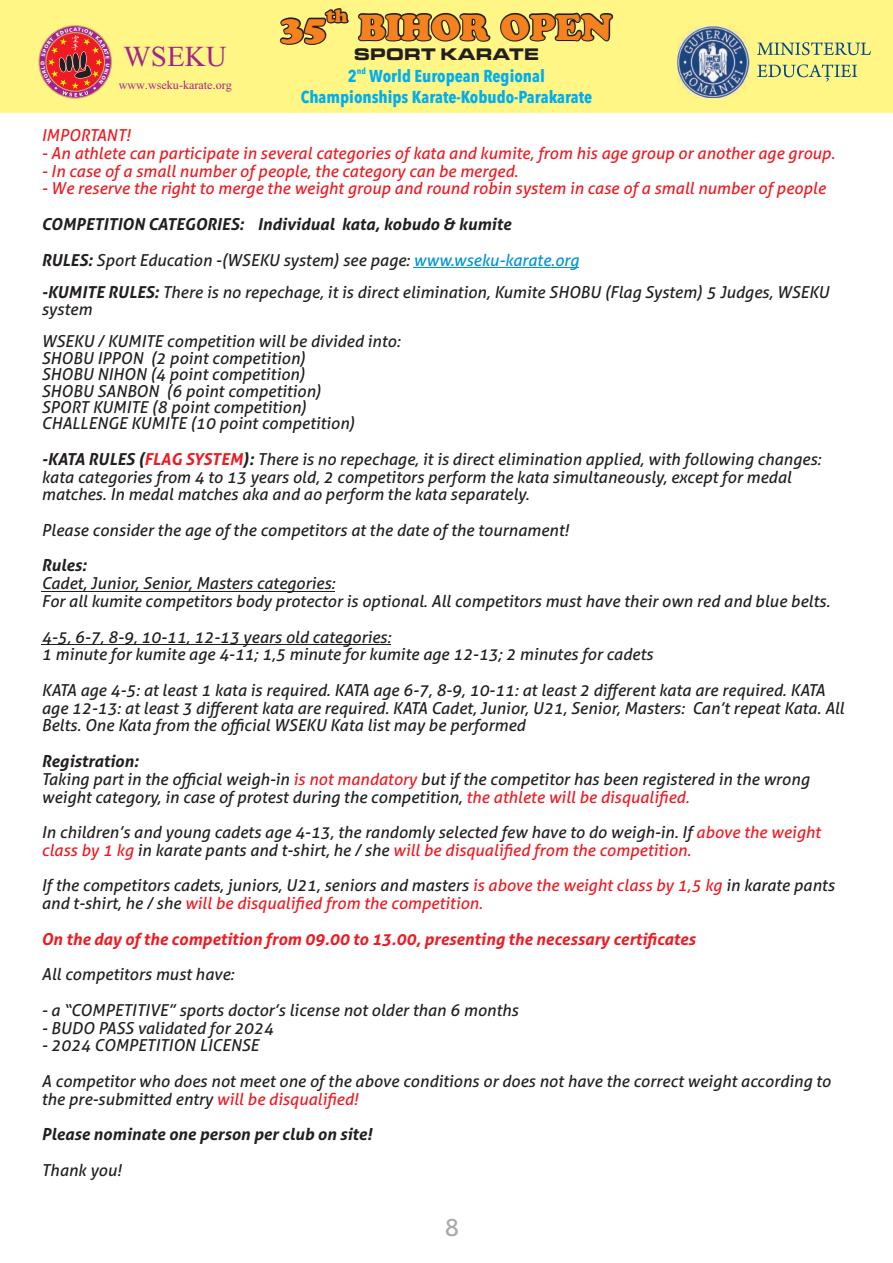
<style>
.page{position:relative;width:893px;height:1263px;background:#fff}
.page>*{position:absolute;margin:0;border:0;box-sizing:border-box;transform-origin:0 0}
.t1{font:36px "Aparajita";color:#a3238e}
.t2{font:35.7px "Cooper Black Std";color:#f5821f}
.t3{font:24px "Aller";color:#a7a9ac}
.t4{font:17.85px "Cooper Black Std";color:#f5821f}
.t5{font:17.4px "Microgramma Bol Ext CE";letter-spacing:.055em;color:#231f20}
.t6{font:700 condensed 17.1px/20.7px "Avenir Next LT Pro";color:#00aeef;text-align:center}
.t7{font:italic 16.5px/17.7px "Aller";color:#231f20}
.t8{font:italic 16.5px "Aller";color:#ed1c24}
.t9{font:italic 700 16.5px/35.5px "Aller";color:#231f20}
.t10{font:italic 700 16.5px "Aller";color:#ed1c24}
.t11{font:15px "Aparajita";color:#a3238e}
.t12{font:700 condensed 8.55px "Avenir Next LT Pro";color:#00aeef}
.s1{font-weight:400}
.s2{font-weight:400;color:#0095da}
.s3{font-weight:700}
.s4{font-weight:700;color:#ed1c24}
.s5{color:#ed1c24}
.s6{font-weight:400;color:#ed1c24}
</style>
<div class="page">
<hr style="left:414px;top:267px;width:165px;height:1px;background:#0095da">
<hr style="left:41px;top:591px;width:294px;height:1px;background:#231f20">
<hr style="left:41px;top:644px;width:350px;height:1px;background:#231f20">
<div style="left:0;top:0;width:893px;height:112px;background:#fff685"></div>
<img style="left:677px;top:26px;width:72px;height:72px">
<svg style="left:757px;top:42px;width:114px;height:40px"></svg>
<svg style="left:279px;top:8px;width:71px;height:105px"></svg>
<svg style="left:357px;top:12px;width:135px;height:101px"></svg>
<svg style="left:500px;top:12px;width:114px;height:30px"></svg>
<svg style="left:38px;top:25px;width:74px;height:74px"></svg>
<h1 class="t1" style="left:124px;top:40px;width:105px">WSEKU</h1>
<p class="t11" style="left:119px;top:78px;width:115px">www.wseku-karate.org</p>
<p class="t4" style="left:326px;top:9px;width:23px">th</p>
<h2 class="t2" style="left:281px;top:15px;width:333px">35 BIHOR OPEN</h2>
<p class="t5" style="left:354px;top:46px;width:185px">SPORT KARATE</p>
<p class="t12" style="left:357px;top:67px;width:11px">nd</p>
<p class="t6" style="left:301px;top:67px;width:293px">2 World European Regional<br>Championships Karate-Kobudo-Parakarate</p>
<p class="t8" style="left:41px;top:129px;width:90px">IMPORTANT!</p>
<p class="t8" style="left:41px;top:147px;width:795px">- An athlete can participate in several categories of kata and kumite, from his age group or another age group.</p>
<p class="t8" style="left:41px;top:164px;width:478px">- In case of a small number of people, the category can be merged.</p>
<p class="t8" style="left:41px;top:182px;width:786px">- We reserve the right to merge the weight group and round robin system in case of a small number of people</p>
<p class="t9" style="left:41px;top:208px;width:539px">COMPETITION CATEGORIES: Individual kata, kobudo &amp; kumite<br>RULES: <span class="s1">Sport Education -(WSEKU system) see page:</span> <span class="s2">www.wseku-karate.org</span></p>
<p class="t7" style="left:41px;top:286px;width:789px;line-height:16.4px"><span class="s3">-KUMITE RULES:</span> There is no repechage, it is direct elimination, Kumite SHOBU (Flag System) 5 Judges, WSEKU system</p>
<p class="t7" style="left:41px;top:335px;width:360px;line-height:16.4px">WSEKU / KUMITE competition will be divided into:<br>SHOBU IPPON (2 point competition)<br>SHOBU NIHON (4 point competition)<br>SHOBU SANBON (6 point competition)<br>SPORT KUMITE (8 point competition)<br>CHALLENGE KUMITE (10 point competition)</p>
<p class="t7" style="left:41px;top:452px;width:781px"><span class="s3">-KATA RULES (</span><span class="s4">FLAG SYSTEM</span><span class="s3">):</span> There is no repechage, it is direct elimination applied, with following changes: kata categories from 4 to 13 years old, 2 competitors perform the kata simultaneously, except for medal matches. In medal matches aka and ao perform the kata separately.</p>
<p class="t7" style="left:41px;top:523px;width:529px">Please consider the age of the competitors at the date of the tournament!</p>
<p class="t9" style="left:41px;top:550px;width:47px">Rules:</p>
<p class="t7" style="left:41px;top:576px;width:790px">Cadet, Junior, Senior, Masters categories:<br>For all kumite competitors body protector is optional. All competitors must have their own red and blue belts.</p>
<p class="t7" style="left:41px;top:630px;width:613px">4-5, 6-7, 8-9, 10-11, 12-13 years old categories:<br>1 minute for kumite age 4-11; 1,5 minute for kumite age 12-13; 2 minutes for cadets</p>
<p class="t7" style="left:41px;top:683px;width:804px">KATA age 4-5: at least 1 kata is required. KATA age 6-7, 8-9, 10-11: at least 2 different kata are required. KATA age 12-13: at least 3 different kata are required. KATA Cadet, Junior, U21, Senior, Masters: Can’t repeat Kata. All<br>Belts. One Kata from the official WSEKU Kata list may be performed</p>
<p class="t7" style="left:41px;top:754px;width:769px"><span class="s3">Registration:<br></span>Taking part in the official weigh-in <span class="s5">is not mandatory</span> but if the competitor has been registered in the wrong weight category, in case of protest during the competition, <span class="s5">the athlete will be disqualified.</span></p>
<p class="t7" style="left:41px;top:825px;width:780px">In children’s and young cadets age 4-13, the randomly selected few have to do weigh-in. If <span class="s5">above the weight class by 1 kg</span> in karate pants and t-shirt, he / she <span class="s5">will be disqualified from the competition.</span></p>
<p class="t7" style="left:41px;top:878px;width:794px">If the competitors cadets, juniors, U21, seniors and masters <span class="s5">is above the weight class by 1,5 kg</span> in karate pants and t-shirt, he / she <span class="s5">will be disqualified from the competition.</span></p>
<p class="t10" style="left:41px;top:933px;width:655px">On the day of the competition from 09.00 to 13.00, presenting the necessary certificates</p>
<p class="t7" style="left:41px;top:967px;width:194px">All competitors must have:</p>
<p class="t7" style="left:41px;top:1003px;width:478px">- a “COMPETITIVE” sports doctor’s license not older than 6 months</p>
<p class="t7" style="left:41px;top:1021px;width:233px">- BUDO PASS validated for 2024</p>
<p class="t7" style="left:41px;top:1029px;width:791px;line-height:35.5px">- 2024 COMPETITION LICENSE<br>A competitor who does not meet one of the above conditions or does not have the correct weight according to</p>
<p class="t9" style="left:41px;top:1083px;width:332px"><span class="s1">the pre-submitted entry</span> <span class="s6">will be disqualified!<br></span>Please nominate one person per club on site!</p>
<p class="t7" style="left:41px;top:1163px;width:81px">Thank you!</p>
<h3 class="t3" style="left:445px;top:1218px;width:16px">8</h3>
</div>
